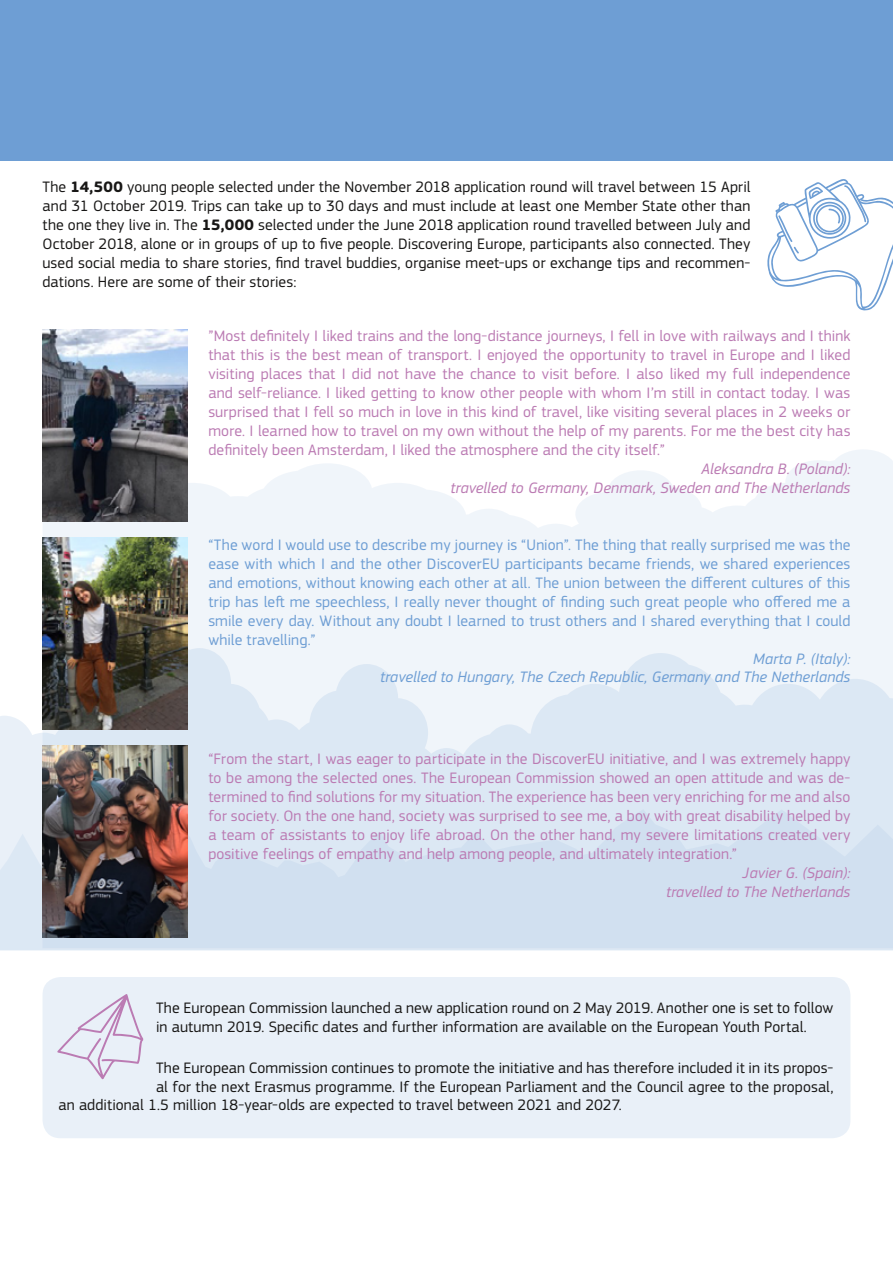
<style>
.page{position:relative;width:893px;height:1263px;background:#fff}
.page>*{position:absolute;margin:0;border:0;box-sizing:border-box;transform-origin:0 0}
.t1{font:15.75px/18.9px "EC Square Sans Pro";letter-spacing:.005em;color:#bb7bb3;text-align:justify}
.t2{font:15.75px/18.9px "EC Square Sans Pro";letter-spacing:.01em;color:#181716;text-align:justify}
.t3{font:15.75px/18.9px "EC Square Sans Pro";letter-spacing:.005em;color:#6e9ed4;text-align:justify}
.t4{font:italic 15.75px/18.9px "EC Square Sans Pro";letter-spacing:.005em;color:#bb7bb3;text-align:right}
.t5{font:italic 15.75px/18.9px "EC Square Sans Pro";letter-spacing:.005em;color:#6e9ed4;text-align:right}
.s1{font-weight:700}
</style>
<div class="page">
<div style="left:0;top:0;width:893px;height:160px;background:#6e9ed4"></div>
<svg style="left:43px;top:449px;width:850px;height:182px;fill:#f0f5fa"></svg>
<svg style="left:0;top:631px;width:893px;height:319px;fill:#dce8f4"></svg>
<div style="left:43px;top:977px;width:807px;height:161px;background:#e9f0f8;border-radius:18px"></div>
<img style="left:43px;top:745px;width:144px;height:192px">
<img style="left:43px;top:330px;width:144px;height:191px">
<img style="left:43px;top:537px;width:144px;height:192px">
<svg style="left:57px;top:994px;width:86px;height:85px"></svg>
<svg style="left:767px;top:179px;width:126px;height:131px"></svg>
<p class="t2" style="left:43px;top:178px;width:709px">The <span class="s1">14,500</span> young people selected under the November 2018 application round will travel between 15 April and 31 October 2019. Trips can take up to 30 days and must include at least one Member State other than the one they live in. The <span class="s1">15,000</span> selected under the June 2018 application round travelled between July and October 2018, alone or in groups of up to five people. Discovering Europe, participants also connected. They used social media to share stories, find travel buddies, organise meet-ups or exchange tips and recommen&shy;dations. Here are some of their stories:</p>
<p class="t1" style="left:208px;top:327px;width:644px">”Most definitely I liked trains and the long-distance journeys, I fell in love with railways and I think that this is the best mean of transport. I enjoyed the opportunity to travel in Europe and I liked visiting places that I did not have the chance to visit before. I also liked my full independence and self-reliance. I liked getting to know other people with whom I’m still in contact today. I was surprised that I fell so much in love in this kind of travel, like visiting several places in 2 weeks or more. I learned how to travel on my own without the help of my parents. For me the best city has definitely been Amsterdam, I liked the atmosphere and the city itself.”</p>
<p class="t4" style="left:450px;top:459px;width:401px">Aleksandra B. (Poland):<br>travelled to Germany, Denmark, Sweden and The Netherlands</p>
<p class="t3" style="left:208px;top:536px;width:644px">“The word I would use to describe my journey is “Union”. The thing that really surprised me was the ease with which I and the other DiscoverEU participants became friends, we shared experiences and emotions, without knowing each other at all. The union between the different cultures of this trip has left me speechless, I really never thought of finding such great people who offered me a smile every day. Without any doubt I learned to trust others and I shared everything that I could while travelling.”</p>
<p class="t5" style="left:380px;top:649px;width:472px">Marta P. (Italy):<br>travelled to Hungary, The Czech Republic, Germany and The Netherlands</p>
<p class="t1" style="left:208px;top:750px;width:644px">“From the start, I was eager to participate in the DiscoverEU initiative, and I was extremely happy to be among the selected ones. The European Commission showed an open attitude and was de&shy;termined to find solutions for my situation. The experience has been very enriching for me and also for society. On the one hand, society was surprised to see me, a boy with great disability helped by a team of assistants to enjoy life abroad. On the other hand, my severe limitations created very positive feelings of empathy and help among people, and ultimately integration.”</p>
<p class="t4" style="left:666px;top:863px;width:186px">Javier G. (Spain):<br>travelled to The Netherlands</p>
<p class="t2" style="left:156px;top:999px;width:679px">The European Commission launched a new application round on 2 May 2019. Another one is set to follow in autumn 2019. Specific dates and further information are available on the European Youth Portal.</p>
<p class="t2" style="left:156px;top:1058px;width:679px">The European Commission continues to promote the initiative and has therefore included it in its propos-</p>
<p class="t2" style="left:156px;top:1077px;width:679px">al for the next Erasmus programme. If the European Parliament and the Council agree to the proposal,</p>
<p class="t2" style="left:58px;top:1096px;width:565px">an additional 1.5 million 18-year-olds are expected to travel between 2021 and 2027.</p>
</div>
